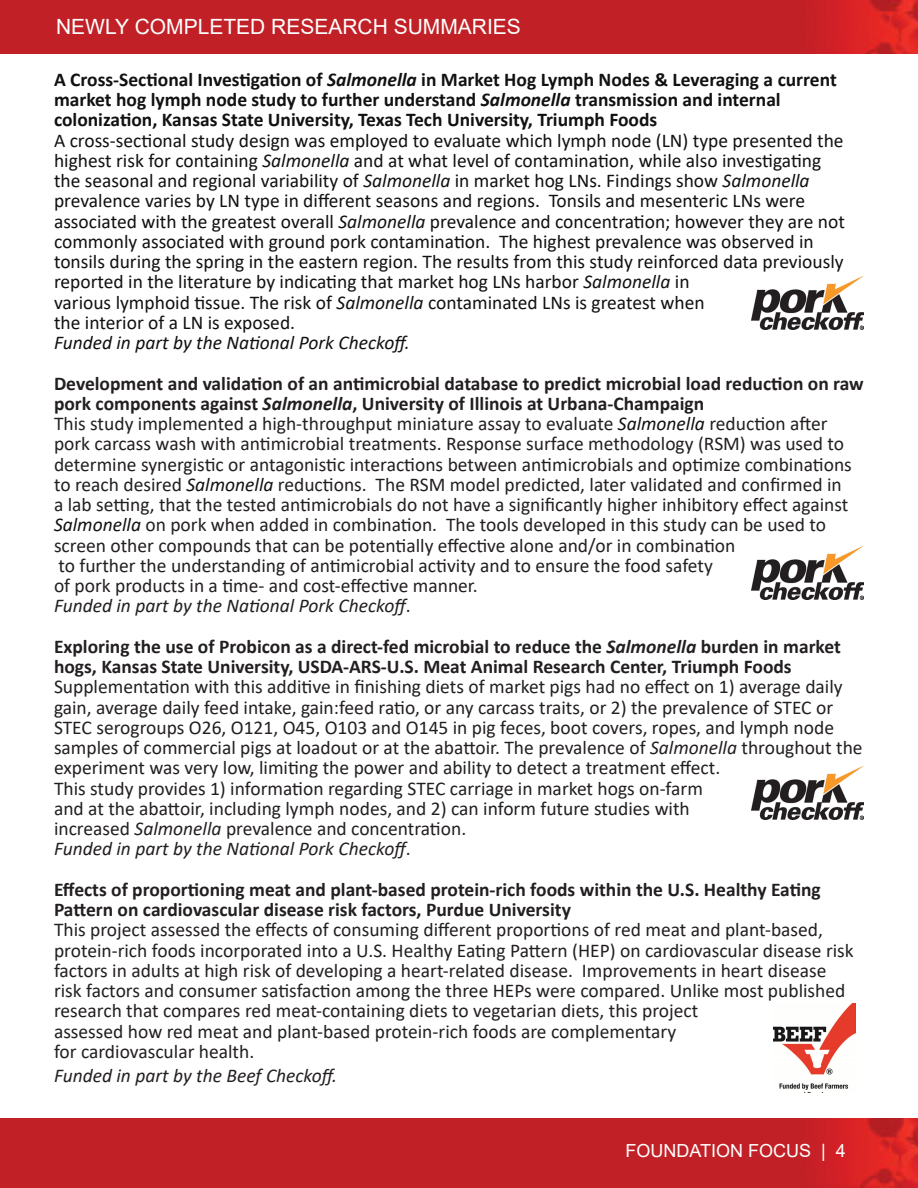
<style>
.page{position:relative;width:918px;height:1188px;background:#fff}
.page>*{position:absolute;margin:0;border:0;box-sizing:border-box;transform-origin:0 0}
.t1{font:21px "Arial";color:#fff}
.List_Paragraph{font:19.5px/20.2px "Calibri";color:#231f20}
.t2{font:19.5px/20.2px "Calibri";color:#111}
.List_Paragraph-2{font:700 19.5px/20.2px "Calibri";color:#231f20}
.t3{font:700 19.5px/20.2px "Calibri";color:#111}
.List_Paragraph-3{font:italic 19.5px "Calibri";color:#231f20}
.t4{font:italic 19.5px "Calibri";color:#111}
.t5{font:18px "Arial";color:#fff}
.s1{font-style:italic}
.s2{font-style:italic;color:#111}
.s3{font-style:normal}
</style>
<div class="page">
<img style="left:0;top:1119px;width:918px;height:69px">
<img style="left:0;top:0;width:918px;height:54px">
<img style="left:773px;top:1003px;width:83px;height:90px">
<img style="left:752px;top:546px;width:112px;height:53px">
<img style="left:752px;top:767px;width:112px;height:53px">
<img style="left:752px;top:276px;width:112px;height:53px">
<p class="t1" style="left:56px;top:12px;width:466px">NEWLY COMPLETED RESEARCH SUMMARIES</p>
<p class="t3" style="left:54px;top:69px;width:784px">A Cross-Sectional Investigation of <span class="s1">Salmonella</span> in Market Hog Lymph Nodes &amp; Leveraging a current market hog lymph node study to further understand <span class="s1">Salmonella</span> transmission and internal colonization, Kansas State University, Texas Tech University, Triumph Foods</p>
<p class="t2" style="left:54px;top:130px;width:792px">A cross-sectional study design was employed to evaluate which lymph node (LN) type presented the highest risk for containing <span class="s1">Salmonella</span> and at what level of contamination, while also investigating the seasonal and regional variability of <span class="s1">Salmonella</span> in market hog LNs. Findings show <span class="s1">Salmonella </span>prevalence varies by LN type in different seasons and regions. Tonsils and mesenteric LNs were associated with the greatest overall <span class="s1">Salmonella</span> prevalence and concentration; however they are not commonly associated with ground pork contamination. The highest prevalence was observed in tonsils during the spring in the eastern region. The results from this study reinforced data previously reported in the literature by indicating that market hog LNs harbor <span class="s1">Salmonella</span> in</p>
<p class="t2" style="left:54px;top:292px;width:652px">various lymphoid tissue. The risk of <span class="s1">Salmonella</span> contaminated LNs is greatest when</p>
<p class="t2" style="left:54px;top:312px;width:243px">the interior of a LN is exposed.</p>
<p class="t4" style="left:54px;top:329px;width:357px">Funded in part by the National Pork Checkoff.</p>
<p class="List_Paragraph-2" style="left:54px;top:373px;width:811px">Development and validation of an antimicrobial database to predict microbial load reduction on raw pork components against <span class="s1">Salmonella</span>, University of Illinois at Urbana-Champaign</p>
<p class="List_Paragraph" style="left:54px;top:413px;width:799px">This study implemented a high-throughput miniature assay to evaluate <span class="s2">Salmonella</span> reduction after pork carcass wash with antimicrobial treatments. Response surface methodology (RSM) was used to determine synergistic or antagonistic interactions between antimicrobials and optimize combinations to reach desired <span class="s2">Salmonella</span> reductions. The RSM model predicted, later validated and confirmed in a lab setting, that the tested antimicrobials do not have a significantly higher inhibitory effect against <span class="s2">Salmonella</span> on pork when added in combination. The tools developed in this study can be used to screen other compounds that can be potentially effective alone and/or in combination</p>
<p class="List_Paragraph" style="left:58px;top:555px;width:656px">to further the understanding of antimicrobial activity and to ensure the food safety</p>
<p class="List_Paragraph" style="left:54px;top:575px;width:425px">of pork products in a time- and cost-effective manner.</p>
<p class="List_Paragraph-3" style="left:54px;top:592px;width:358px">Funded in part by the National Pork Checkoff<span class="s3">.</span></p>
<p class="List_Paragraph-2" style="left:54px;top:636px;width:788px">Exploring the use of Probicon as a direct-fed microbial to reduce the <span class="s1">Salmonella</span> burden in market hogs, Kansas State University, USDA-ARS-U.S. Meat Animal Research Center, Triumph Foods</p>
<p class="List_Paragraph" style="left:54px;top:676px;width:810px">Supplementation with this additive in finishing diets of market pigs had no effect on 1) average daily gain, average daily feed intake, gain:feed ratio, or any carcass traits, or 2) the prevalence of STEC or STEC serogroups O26, O121, O45, O103 and O145 in pig feces, boot covers, ropes, and lymph node samples of commercial pigs at loadout or at the abattoir. The prevalence of <span class="s1">Salmonella</span> throughout the experiment was very low, limiting the power and ability to detect a treatment effect.</p>
<p class="List_Paragraph" style="left:54px;top:778px;width:650px">This study provides 1) information regarding STEC carriage in market hogs on-farm</p>
<p class="List_Paragraph" style="left:54px;top:798px;width:637px">and at the abattoir, including lymph nodes, and 2) can inform future studies with</p>
<p class="List_Paragraph" style="left:54px;top:818px;width:414px">increased <span class="s1">Salmonella</span> prevalence and concentration.</p>
<p class="List_Paragraph-3" style="left:54px;top:835px;width:358px">Funded in part by the National Pork Checkoff<span class="s3">.</span></p>
<p class="List_Paragraph-2" style="left:54px;top:879px;width:768px">Effects of proportioning meat and plant-based protein-rich foods within the U.S. Healthy Eating<br>Pattern on cardiovascular disease risk factors, Purdue University</p>
<p class="List_Paragraph" style="left:54px;top:919px;width:801px">This project assessed the effects of consuming different proportions of red meat and plant-based, protein-rich foods incorporated into a U.S. Healthy Eating Pattern (HEP) on cardiovascular disease risk factors in adults at high risk of developing a heart-related disease. Improvements in heart disease risk factors and consumer satisfaction among the three HEPs were compared. Unlike most published research that compares red meat-containing diets to vegetarian diets, this project</p>
<p class="List_Paragraph" style="left:54px;top:1021px;width:624px">assessed how red meat and plant-based protein-rich foods are complementary</p>
<p class="List_Paragraph" style="left:54px;top:1041px;width:202px">for cardiovascular health.</p>
<p class="List_Paragraph-3" style="left:54px;top:1062px;width:285px">Funded in part by the Beef Checkoff.</p>
<p class="t5" style="left:625px;top:1139px;width:222px">FOUNDATION FOCUS | 4</p>
</div>
